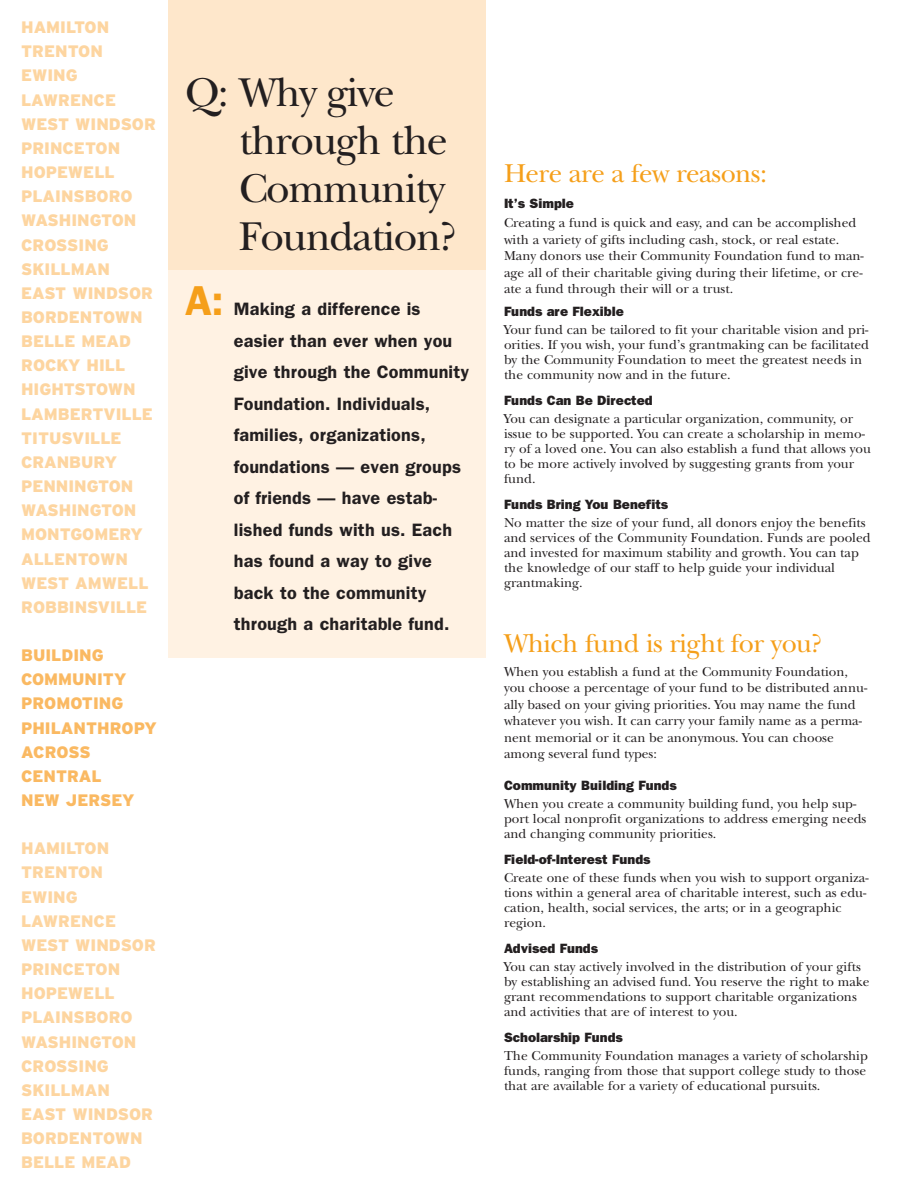
<style>
.page{position:relative;width:918px;height:1188px;background:#fff}
.page>*{position:absolute;margin:0;border:0;box-sizing:border-box;transform-origin:0 0}
.t1{font:42px/48px "New Baskerville";letter-spacing:-.03em;color:#231f20}
.t2{font:600 42px "Franklin Gothic";color:#f59f1a}
.t3{font:27px "New Baskerville";letter-spacing:-.02em;color:#f59f1a}
.t4{font:600 18px/31.5px "Franklin Gothic";letter-spacing:.01em;color:#231f20}
.t5{font:900 16.65px/24.2px "Interstate";color:#fdd5a0}
.t6{font:900 16.65px/24.2px "Interstate";color:#fab962}
.t7{font:13.5px/15px "New Baskerville";color:#231f20}
.t8{font:800 13.5px "Franklin Gothic";color:#231f20}
</style>
<div class="page">
<div style="left:169px;top:256px;width:317px;height:402px;background:#fff2e3"></div>
<div style="left:169px;top:0;width:317px;height:270px;background:#fee7cb"></div>
<p class="t5" style="left:21px;top:17px;width:136px">HAMILTON<br>TRENTON<br>EWING<br>LAWRENCE<br>WEST WINDSOR<br>PRINCETON<br>HOPEWELL<br>PLAINSBORO<br>WASHINGTON<br>CROSSING<br>SKILLMAN<br>EAST WINDSOR<br>BORDENTOWN<br>BELLE MEAD<br>ROCKY HILL<br>HIGHTSTOWN<br>LAMBERTVILLE<br>TITUSVILLE<br>CRANBURY<br>PENNINGTON<br>WASHINGTON<br>MONTGOMERY<br>ALLENTOWN<br>WEST AMWELL<br>ROBBINSVILLE</p>
<p class="t6" style="left:21px;top:645px;width:137px">BUILDING<br>COMMUNITY<br>PROMOTING<br>PHILANTHROPY<br>ACROSS<br>CENTRAL<br>NEW JERSEY</p>
<p class="t5" style="left:21px;top:838px;width:136px">HAMILTON<br>TRENTON<br>EWING<br>LAWRENCE<br>WEST WINDSOR<br>PRINCETON<br>HOPEWELL<br>PLAINSBORO<br>WASHINGTON<br>CROSSING<br>SKILLMAN<br>EAST WINDSOR<br>BORDENTOWN<br>BELLE MEAD</p>
<h1 class="t1" style="left:239px;top:73px;width:219px;text-indent:-54px">Q: Why give through the<br>Community<br>Foundation?</h1>
<h1 class="t2" style="left:185px;top:286px;width:40px">A:</h1>
<p class="t4" style="left:234px;top:295px;width:237px">Making a difference is easier than ever when you give through the Community<br>Foundation. Individuals, families, organizations, foundations — even groups of friends — have estab&shy;lished funds with us. Each has found a way to give back to the community through a charitable fund.</p>
<h2 class="t3" style="left:504px;top:163px;width:265px">Here are a few reasons:</h2>
<p class="t8" style="left:504px;top:198px;width:72px">It’s Simple</p>
<p class="t7" style="left:504px;top:216px;width:361px;line-height:16.5px">Creating a fund is quick and easy, and can be accomplished with a variety of gifts including cash, stock, or real estate.<br>Many donors use their Community Foundation fund to man&shy;age all of their charitable giving during their lifetime, or cre&shy;ate a fund through their will or a trust.</p>
<p class="t8" style="left:504px;top:307px;width:121px">Funds are Flexible</p>
<p class="t7" style="left:504px;top:324px;width:367px">Your fund can be tailored to fit your charitable vision and pri&shy;orities. If you wish, your fund’s grantmaking can be facilitated by the Community Foundation to meet the greatest needs in the community now and in the future.</p>
<p class="t8" style="left:504px;top:396px;width:150px">Funds Can Be Directed</p>
<p class="t7" style="left:504px;top:413px;width:368px">You can designate a particular organization, community, or issue to be supported. You can create a scholarship in memo&shy;ry of a loved one. You can also establish a fund that allows you to be more actively involved by suggesting grants from your fund.</p>
<p class="t8" style="left:504px;top:500px;width:166px">Funds Bring You Benefits</p>
<p class="t7" style="left:504px;top:517px;width:368px">No matter the size of your fund, all donors enjoy the benefits and services of the Community Foundation. Funds are pooled and invested for maximum stability and growth. You can tap the knowledge of our staff to help guide your individual grantmaking.</p>
<h2 class="t3" style="left:504px;top:633px;width:320px">Which fund is right for you?</h2>
<p class="t7" style="left:504px;top:665px;width:365px;line-height:16.5px">When you establish a fund at the Community Foundation, you choose a percentage of your fund to be distributed annu&shy;ally based on your giving priorities. You may name the fund whatever you wish. It can carry your family name as a perma&shy;nent memorial or it can be anonymous. You can choose among several fund types:</p>
<p class="t8" style="left:504px;top:780px;width:174px">Community Building Funds</p>
<p class="t7" style="left:504px;top:798px;width:364px">When you create a community building fund, you help sup&shy;port local nonprofit organizations to address emerging needs and changing community priorities.</p>
<p class="t8" style="left:504px;top:854px;width:148px">Field-of-Interest Funds</p>
<p class="t7" style="left:504px;top:872px;width:366px">Create one of these funds when you wish to support organiza&shy;tions within a general area of charitable interest, such as edu&shy;cation, health, social services, the arts; or in a geographic region.</p>
<p class="t8" style="left:504px;top:943px;width:96px">Advised Funds</p>
<p class="t7" style="left:504px;top:961px;width:367px">You can stay actively involved in the distribution of your gifts by establishing an advised fund. You reserve the right to make grant recommendations to support charitable organizations and activities that are of interest to you.</p>
<p class="t8" style="left:504px;top:1032px;width:120px">Scholarship Funds</p>
<p class="t7" style="left:504px;top:1050px;width:365px">The Community Foundation manages a variety of scholarship funds, ranging from those that support college study to those that are available for a variety of educational pursuits.</p>
</div>
